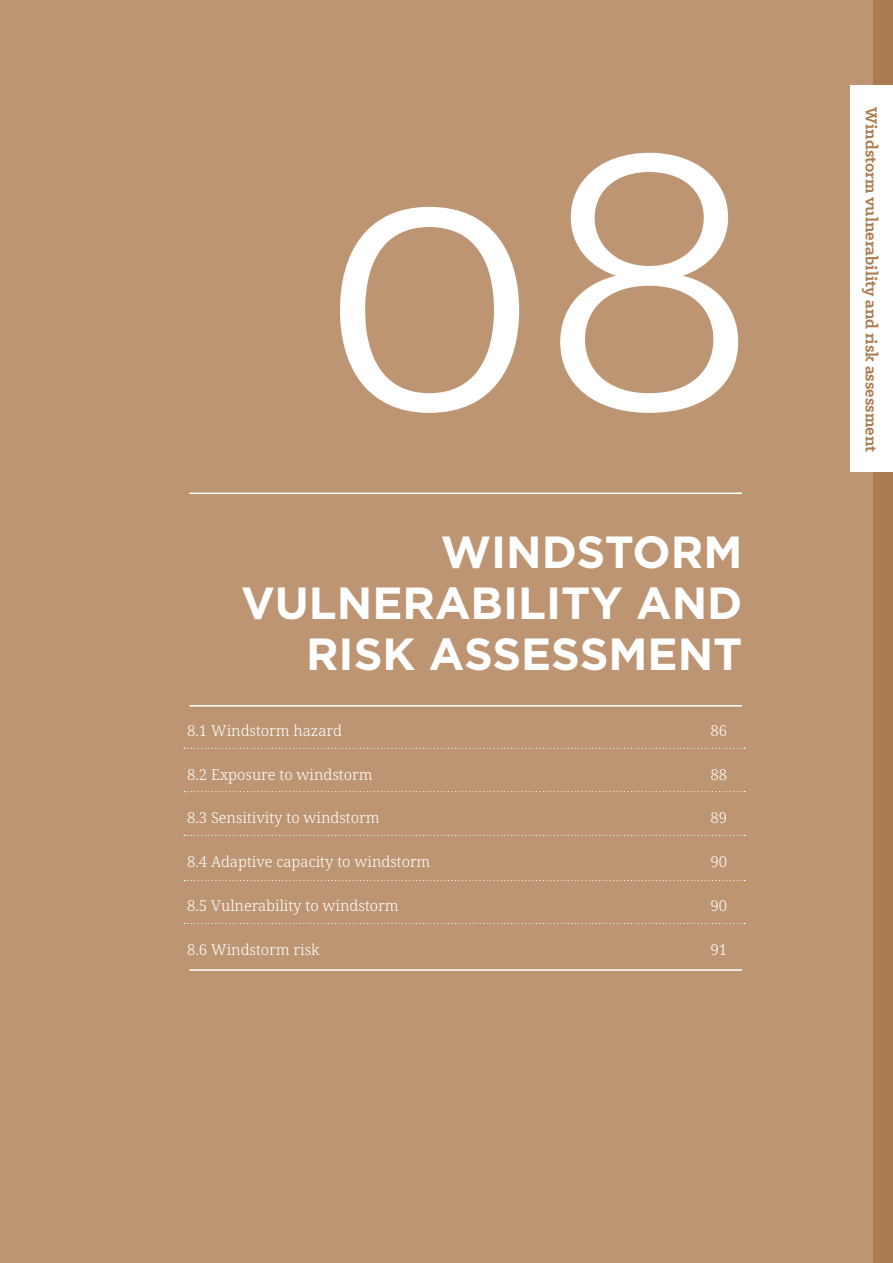
<style>
.page{position:relative;width:893px;height:1263px;background:#bd9572}
.page>*{position:absolute;margin:0;border:0;box-sizing:border-box;transform-origin:0 0}
.t1{font:419.55px "Klinic Slab";color:#fff}
.t2{font:700 45px/51px "Gotham";color:#fff;text-align:right}
.t3{font:700 18px "Klinic Slab";color:#ac7b4f}
.t4{font:300 15px "Noto Serif";color:#fff}
</style>
<div class="page">
<hr style="left:189px;top:492px;width:553px;height:2px;background:#fff">
<hr style="left:189px;top:705px;width:553px;height:1px;background:#fff">
<hr style="left:189px;top:969px;width:553px;height:2px;background:#fff">
<svg style="left:184px;top:748px;width:561px;height:1px"></svg>
<svg style="left:184px;top:791px;width:561px;height:1px"></svg>
<svg style="left:184px;top:835px;width:561px;height:1px"></svg>
<svg style="left:184px;top:880px;width:561px;height:1px"></svg>
<svg style="left:184px;top:923px;width:561px;height:1px"></svg>
<div style="left:874px;top:0;width:19px;height:1263px;background:#ac7b4f"></div>
<div style="left:850px;top:85px;width:43px;height:387px;background:#fff"></div>
<h1 class="t1" style="left:318px;top:13px;width:441px">08</h1>
<h2 class="t2" style="left:241px;top:526px;width:503px">WINDSTORM<br>VULNERABILITY AND<br>RISK ASSESSMENT</h2>
<p class="t4" style="left:187px;top:720px;width:156px">8.1 Windstorm hazard</p>
<p class="t4" style="left:710px;top:720px;width:18px">86</p>
<p class="t4" style="left:187px;top:764px;width:187px">8.2 Exposure to windstorm</p>
<p class="t4" style="left:710px;top:764px;width:18px">88</p>
<p class="t4" style="left:187px;top:808px;width:194px">8.3 Sensitivity to windstorm</p>
<p class="t4" style="left:710px;top:808px;width:18px">89</p>
<p class="t4" style="left:187px;top:852px;width:245px">8.4 Adaptive capacity to windstorm</p>
<p class="t4" style="left:710px;top:852px;width:18px">90</p>
<p class="t4" style="left:187px;top:895px;width:213px">8.5 Vulnerability to windstorm</p>
<p class="t4" style="left:710px;top:895px;width:18px">90</p>
<p class="t4" style="left:187px;top:939px;width:134px">8.6 Windstorm risk</p>
<p class="t4" style="left:710px;top:939px;width:18px">91</p>
<p class="t3" style="left:883px;top:107px;width:346px;rotate:90deg">Windstorm vulnerability and risk assessment</p>
</div>
